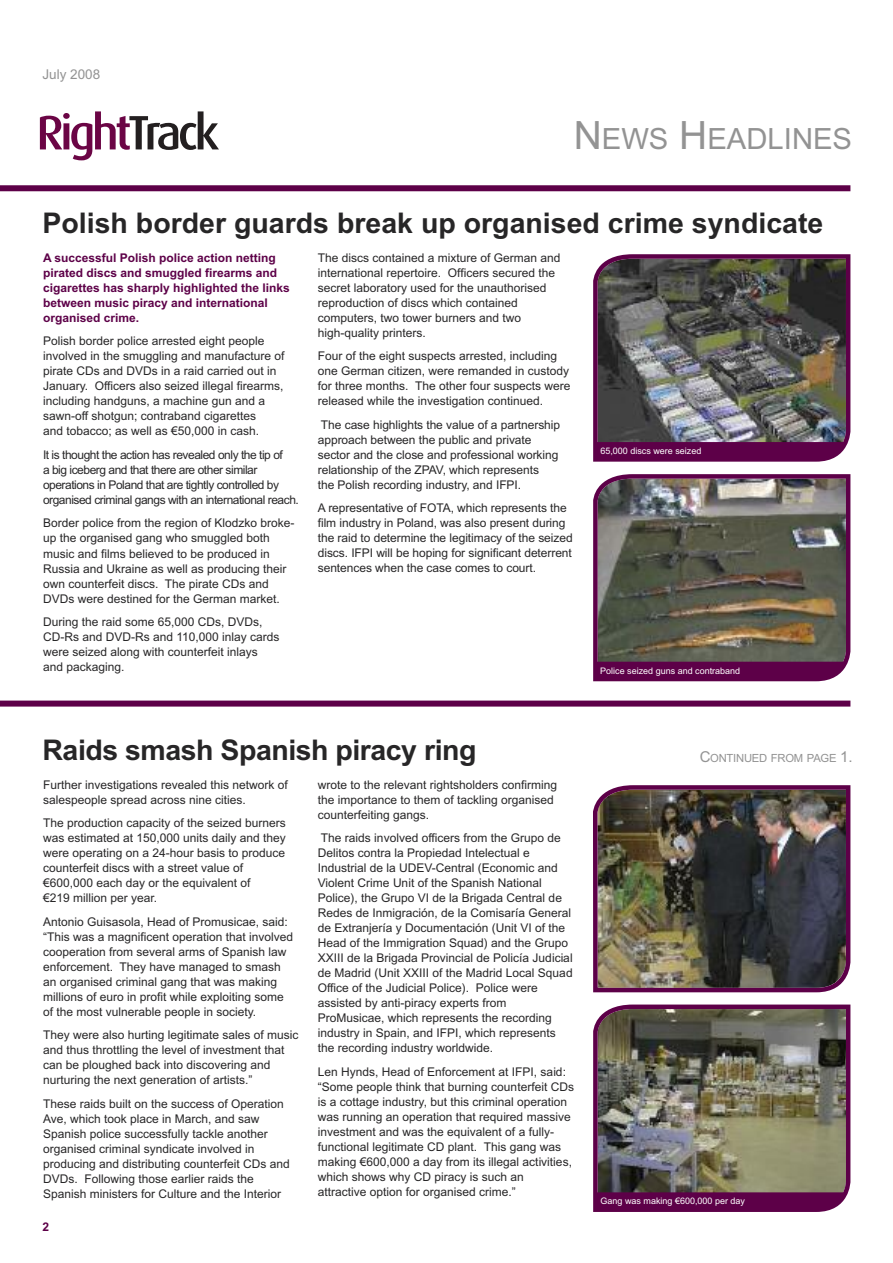
<style>
.page{position:relative;width:893px;height:1263px;background:#fff}
.page>*{position:absolute;margin:0;border:0;box-sizing:border-box;transform-origin:0 0}
.t1{font:29.25px "Arial";color:#939393}
.t2{font:700 28.5px "Arial";color:#272627}
.t3{font:13.5px "Arial";color:#939393}
.t4{font:12px/15px "Arial";color:#272627}
.t5{font:12px/15px "Arial";letter-spacing:-.04em;color:#272627}
.t6{font:700 12px/15px "Arial";color:#5d0048}
.t7{font:11.25px "Arial";letter-spacing:-.02em;color:#939393}
.t8{font:9px "Arial";color:#fff}
.s1{font-size:39px}
.s2{font-size:15px}
</style>
<div class="page">
<svg style="left:40px;top:111px;width:179px;height:49px"></svg>
<div style="left:0;top:701px;width:850px;height:6px;background:#5d0048"></div>
<div style="left:0;top:185px;width:850px;height:6px;background:#5d0048"></div>
<img style="left:593px;top:474px;width:257px;height:207px">
<svg style="left:595px;top:650px;width:253px;height:29px"></svg>
<img style="left:593px;top:254px;width:257px;height:208px">
<img style="left:595px;top:431px;width:254px;height:28px">
<img style="left:593px;top:1004px;width:257px;height:208px">
<svg style="left:595px;top:1181px;width:254px;height:29px"></svg>
<img style="left:593px;top:785px;width:257px;height:207px">
<p class="t3" style="left:43px;top:66px;width:59px">July 2008</p>
<h1 class="t1" style="left:574px;top:122px;width:280px"><span class="s1">N</span>EWS <span class="s1">H</span>EADLINES</h1>
<h2 class="t2" style="left:43px;top:207px;width:782px">Polish border guards break up organised crime syndicate</h2>
<p class="t4" style="left:318px;top:250px;width:244px">The discs contained a mixture of German and international repertoire. Officers secured the secret laboratory used for the unauthorised reproduction of discs which contained computers, two tower burners and two high-quality printers.</p>
<p class="t4" style="left:318px;top:349px;width:254px">Four of the eight suspects arrested, including one German citizen, were remanded in custody for three months. The other four suspects were released while the investigation continued.</p>
<p class="t4" style="left:318px;top:417px;width:244px">The case highlights the value of a partnership approach between the public and private sector and the close and professional working relationship of the ZPAV, which represents<br>the Polish recording industry, and IFPI.</p>
<p class="t4" style="left:318px;top:501px;width:256px">A representative of FOTA, which represents the film industry in Poland, was also present during the raid to determine the legitimacy of the seized discs. IFPI will be hoping for significant deterrent sentences when the case comes to court.</p>
<p class="t6" style="left:43px;top:250px;width:248px">A successful Polish police action netting pirated discs and smuggled firearms and cigarettes has sharply highlighted the links between music piracy and international organised crime.</p>
<p class="t4" style="left:43px;top:334px;width:243px">Polish border police arrested eight people involved in the smuggling and manufacture of pirate CDs and DVDs in a raid carried out in January. Officers also seized illegal firearms, including handguns, a machine gun and a sawn-off shotgun; contraband cigarettes<br>and tobacco; as well as €50,000 in cash.</p>
<p class="t5" style="left:43px;top:447px;width:257px">It is thought the action has revealed only the tip of<br>a big iceberg and that there are other similar operations in Poland that are tightly controlled by organised criminal gangs with an international reach.</p>
<p class="t4" style="left:43px;top:516px;width:253px">Border police from the region of Klodzko broke&shy;up the organised gang who smuggled both music and films believed to be produced in Russia and Ukraine as well as producing their own counterfeit discs. The pirate CDs and DVDs were destined for the German market.</p>
<p class="t4" style="left:43px;top:614px;width:238px">During the raid some 65,000 CDs, DVDs, CD-Rs and DVD-Rs and 110,000 inlay cards were seized along with counterfeit inlays and packaging.</p>
<p class="t8" style="left:600px;top:445px;width:103px">65,000 discs were seized</p>
<p class="t8" style="left:600px;top:665px;width:142px">Police seized guns and contraband</p>
<h2 class="t2" style="left:43px;top:734px;width:435px">Raids smash Spanish piracy ring</h2>
<p class="t4" style="left:318px;top:777px;width:241px">wrote to the relevant rightsholders confirming the importance to them of tackling organised counterfeiting gangs.</p>
<p class="t4" style="left:318px;top:830px;width:256px">The raids involved officers from the Grupo de Delitos contra la Propiedad Intelectual e Industrial de la UDEV-Central (Economic and Violent Crime Unit of the Spanish National Police), the Grupo VI de la Brigada Central de Redes de Inmigración, de la Comisaría General de Extranjería y Documentación (Unit VI of the Head of the Immigration Squad) and the Grupo XXIII de la Brigada Provincial de Policía Judicial de Madrid (Unit XXIII of the Madrid Local Squad Office of the Judicial Police). Police were assisted by anti-piracy experts from ProMusicae, which represents the recording industry in Spain, and IFPI, which represents the recording industry worldwide.</p>
<p class="t4" style="left:318px;top:1064px;width:258px">Len Hynds, Head of Enforcement at IFPI, said: “Some people think that burning counterfeit CDs is a cottage industry, but this criminal operation was running an operation that required massive investment and was the equivalent of a fully&shy;functional legitimate CD plant. This gang was making €600,000 a day from its illegal activities, which shows why CD piracy is such an attractive option for organised crime.”</p>
<p class="t4" style="left:43px;top:777px;width:246px">Further investigations revealed this network of salespeople spread across nine cities.</p>
<p class="t4" style="left:43px;top:816px;width:244px">The production capacity of the seized burners was estimated at 150,000 units daily and they were operating on a 24-hour basis to produce counterfeit discs with a street value of €600,000 each day or the equivalent of<br>€219 million per year.</p>
<p class="t4" style="left:43px;top:914px;width:252px">Antonio Guisasola, Head of Promusicae, said: “This was a magnificent operation that involved cooperation from several arms of Spanish law enforcement. They have managed to smash an organised criminal gang that was making millions of euro in profit while exploiting some of the most vulnerable people in society.</p>
<p class="t4" style="left:43px;top:1028px;width:257px">They were also hurting legitimate sales of music and thus throttling the level of investment that can be ploughed back into discovering and nurturing the next generation of artists.”</p>
<p class="t4" style="left:43px;top:1096px;width:248px">These raids built on the success of Operation Ave, which took place in March, and saw Spanish police successfully tackle another organised criminal syndicate involved in producing and distributing counterfeit CDs and DVDs. Following those earlier raids the Spanish ministers for Culture and the Interior</p>
<p class="t6" style="left:43px;top:1219px;width:8px">2</p>
<p class="t7" style="left:700px;top:751px;width:154px"><span class="s2">C</span>ONTINUED FROM PAGE <span class="s2">1.</span></p>
<p class="t8" style="left:600px;top:1196px;width:146px">Gang was making €600,000 per day</p>
</div>
